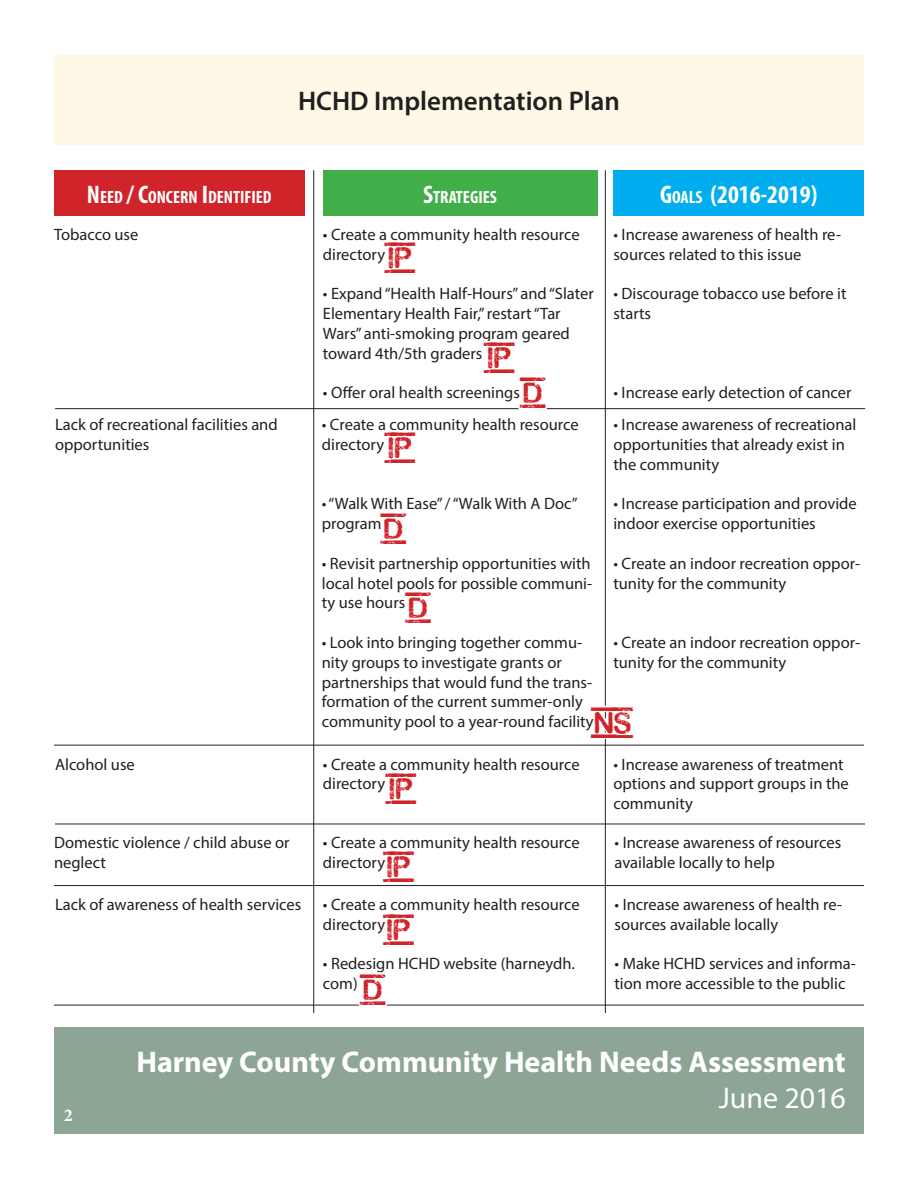
<style>
.page{position:relative;width:918px;height:1188px;background:#fff}
.page>*{position:absolute;margin:0;border:0;box-sizing:border-box;transform-origin:0 0}
.t1{font:37.5px "TOPSECRET";color:#d1232a}
.t2{font:700 30px "Myriad Pro";color:#fff}
.t3{font:30px "Myriad Pro";color:#fff}
.t4{font:600 27px "Myriad Pro";color:#231f20}
.t5{font:700 condensed 25.5px "Myriad Pro";color:#fff}
.t6{font:700 18px "Minion Pro";color:#fff}
.t7{font:700 condensed 17.85px "Myriad Pro";color:#fff}
.t8{font:16.5px/19.8px "Myriad Pro";color:#231f20}
.s1{font-size:25.5px}
.s2{font-size:17.85px}
</style>
<div class="page">
<div style="left:54px;top:1028px;width:810px;height:106px;background:#8da595"></div>
<div style="left:54px;top:55px;width:810px;height:90px;background:#fef8e6"></div>
<div style="left:54px;top:170px;width:251px;height:46px;background:#d1232a"></div>
<div style="left:323px;top:170px;width:274px;height:46px;background:#40ae49"></div>
<div style="left:613px;top:170px;width:251px;height:46px;background:#00aeef"></div>
<hr style="left:605px;top:170px;width:1px;height:843px;background:#231f20">
<hr style="left:313px;top:170px;width:1px;height:843px;background:#231f20">
<hr style="left:55px;top:408px;width:810px;height:1px;background:#231f20">
<hr style="left:54px;top:745px;width:810px;height:1px;background:#231f20">
<hr style="left:55px;top:824px;width:810px;height:1px;background:#231f20">
<hr style="left:54px;top:885px;width:810px;height:1px;background:#231f20">
<hr style="left:54px;top:1005px;width:810px;height:1px;background:#231f20">
<svg style="left:481px;top:408px;width:68px;height:2px"></svg>
<svg style="left:382px;top:408px;width:36px;height:2px"></svg>
<svg style="left:604px;top:666px;width:2px;height:75px"></svg>
<svg style="left:356px;top:744px;width:78px;height:284px"></svg>
<p class="t4" style="left:298px;top:84px;width:323px">HCHD Implementation Plan</p>
<p class="t7" style="left:87px;top:185px;width:186px"><span class="s1">N</span>EED <span class="s1">/ C</span>ONCERN <span class="s1">I</span>DENTIFIED</p>
<p class="t7" style="left:423px;top:185px;width:74px"><span class="s1">S</span>TRATEGIES</p>
<p class="t5" style="left:660px;top:178px;width:159px">G<span class="s2">OALS</span> (2016-2019)</p>
<p class="t8" style="left:54px;top:224px;width:86px">Tobacco use</p>
<p class="t8" style="left:323px;top:224px;width:258px">• Create a community health resource directory</p>
<p class="t8" style="left:323px;top:283px;width:272px">• Expand “Health Half-Hours” and “Slater Elementary Health Fair,” restart “Tar Wars” anti-smoking program geared toward 4th/5th graders</p>
<p class="t8" style="left:323px;top:382px;width:199px">• Offer oral health screenings</p>
<p class="t8" style="left:613px;top:224px;width:229px">• Increase awareness of health re&shy;sources related to this issue</p>
<p class="t8" style="left:613px;top:283px;width:235px">• Discourage tobacco use before it starts</p>
<p class="t1" style="left:389px;top:239px;width:25px">IP</p>
<p class="t1" style="left:488px;top:339px;width:25px">IP</p>
<p class="t1" style="left:524px;top:374px;width:21px">D</p>
<p class="t8" style="left:613px;top:382px;width:240px">• Increase early detection of cancer</p>
<p class="t8" style="left:55px;top:414px;width:224px">Lack of recreational facilities and opportunities</p>
<p class="t8" style="left:322px;top:415px;width:258px">• Create a community health resource directory</p>
<p class="t8" style="left:613px;top:415px;width:244px">• Increase awareness of recreational opportunities that already exist in the community</p>
<p class="t8" style="left:613px;top:494px;width:245px">• Increase participation and provide indoor exercise opportunities</p>
<p class="t8" style="left:613px;top:553px;width:248px">• Create an indoor recreation oppor&shy;tunity for the community</p>
<p class="t1" style="left:389px;top:429px;width:25px">IP</p>
<p class="t8" style="left:322px;top:494px;width:257px">• “Walk With Ease” / “Walk With A Doc” program</p>
<p class="t8" style="left:322px;top:553px;width:272px;text-align:justify">• Revisit partnership opportunities with local hotel pools for possible communi&shy;ty use hours</p>
<p class="t8" style="left:322px;top:632px;width:273px">• Look into bringing together commu&shy;nity groups to investigate grants or partnerships that would fund the trans&shy;formation of the current summer-only community pool to a year-round facility</p>
<p class="t1" style="left:384px;top:510px;width:21px">D</p>
<p class="t1" style="left:409px;top:590px;width:21px">D</p>
<p class="t8" style="left:613px;top:632px;width:248px">• Create an indoor recreation oppor&shy;tunity for the community</p>
<p class="t1" style="left:595px;top:704px;width:39px">NS</p>
<p class="t8" style="left:55px;top:754px;width:81px">Alcohol use</p>
<p class="t8" style="left:323px;top:754px;width:258px">• Create a community health resource directory</p>
<p class="t8" style="left:613px;top:754px;width:237px">• Increase awareness of treatment options and support groups in the community</p>
<p class="t8" style="left:54px;top:833px;width:237px">Domestic violence / child abuse or neglect</p>
<p class="t8" style="left:323px;top:833px;width:258px">• Create a community health resource directory</p>
<p class="t8" style="left:615px;top:833px;width:228px">• Increase awareness of resources available locally to help</p>
<p class="t8" style="left:55px;top:894px;width:248px">Lack of awareness of health services</p>
<p class="t8" style="left:323px;top:894px;width:258px">• Create a community health resource directory</p>
<p class="t8" style="left:323px;top:954px;width:254px">• Redesign HCHD website (harneydh. com)</p>
<p class="t1" style="left:390px;top:771px;width:25px">IP</p>
<p class="t1" style="left:387px;top:848px;width:25px">IP</p>
<p class="t1" style="left:387px;top:911px;width:25px">IP</p>
<p class="t1" style="left:364px;top:971px;width:21px">D</p>
<p class="t8" style="left:615px;top:894px;width:229px">• Increase awareness of health re&shy;sources available locally</p>
<p class="t8" style="left:615px;top:954px;width:243px">• Make HCHD services and informa&shy;tion more accessible to the public</p>
<p class="t6" style="left:64px;top:1103px;width:10px">2</p>
<h2 class="t2" style="left:136px;top:1042px;width:711px">Harney County Community Health Needs Assessment</h2>
<h2 class="t3" style="left:719px;top:1079px;width:129px">June 2016</h2>
</div>
